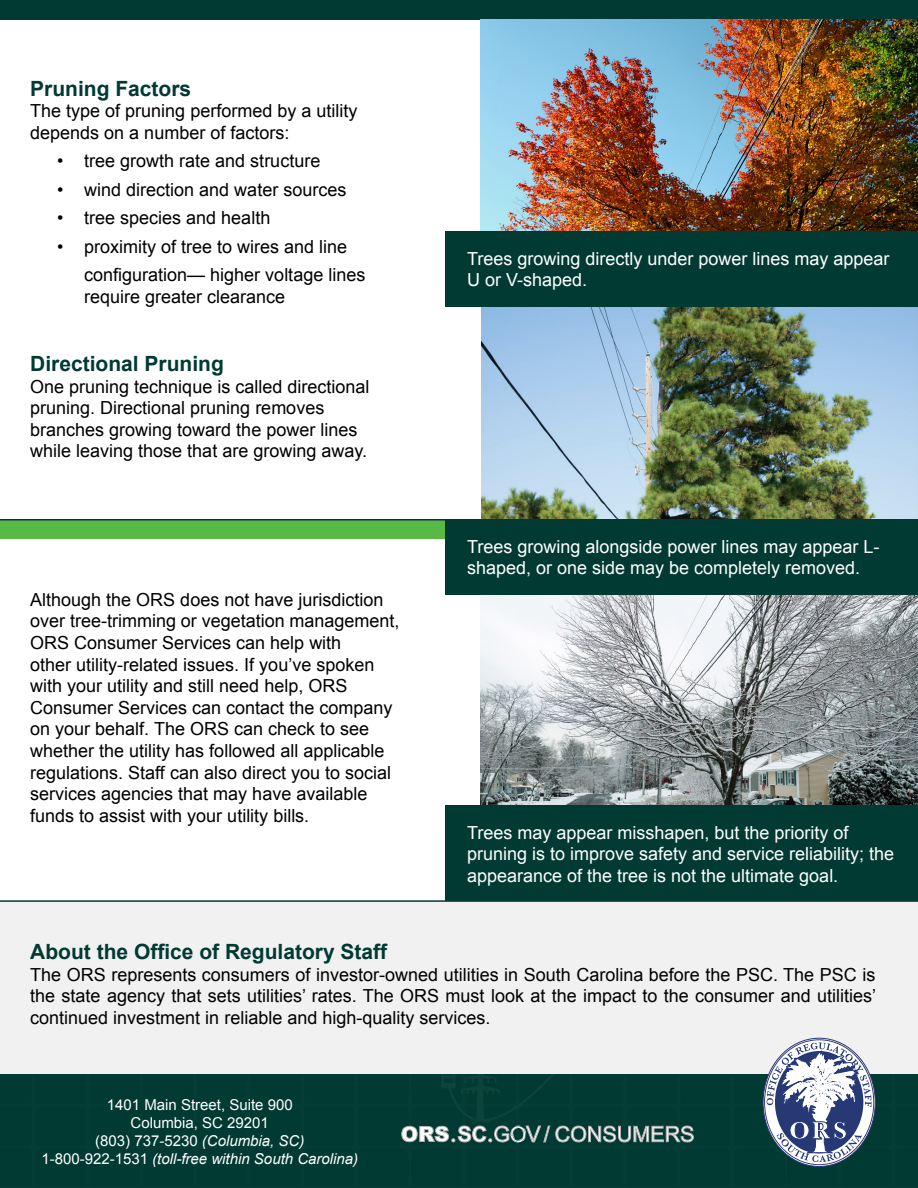
<style>
.page{position:relative;width:918px;height:1188px;background:#fff}
.page>*{position:absolute;margin:0;border:0;box-sizing:border-box;transform-origin:0 0}
.t1{font:21.45px "Arial";color:#fff}
.t2{font:700 21px "Arial";color:#013a32}
.t3{font:18px/21.6px "Arial";color:#000}
.t4{font:18px/21.6px "Arial";color:#fff}
.t5{font:18px/28.5px "Arial";color:#000101}
.t6{font:15px/18px "Arial";color:#fff;text-align:center}
.s1{font-style:italic}
</style>
<div class="page">
<div style="left:0;top:519px;width:446px;height:20px;background:#58b947"></div>
<div style="left:0;top:1074px;width:918px;height:114px;background:#013a32"></div>
<div style="left:70px;top:1074px;width:848px;height:95px;background:#013a32"></div>
<div style="left:0;top:901px;width:918px;height:173px;background:#f1f1f2"></div>
<hr style="left:0;top:900px;width:918px;height:2px;background:#013a32">
<hr style="left:0;top:519px;width:446px;height:2px;background:#013a32">
<svg style="left:767px;top:1042px;width:105px;height:120px"></svg>
<svg style="left:363px;top:1074px;width:146px;height:68px;background:#174a43"></svg>
<svg style="left:526px;top:1126px;width:24px;height:16px"></svg>
<svg style="left:556px;top:1126px;width:137px;height:16px;background:#67827f"></svg>
<div style="left:0;top:0;width:918px;height:19px;background:#013a32"></div>
<img style="left:481px;top:19px;width:437px;height:212px">
<img style="left:481px;top:307px;width:437px;height:212px">
<img style="left:481px;top:595px;width:437px;height:210px">
<div style="left:446px;top:231px;width:472px;height:76px;background:#013a32"></div>
<div style="left:446px;top:519px;width:472px;height:76px;background:#013a32"></div>
<div style="left:446px;top:805px;width:472px;height:95px;background:#013a32"></div>
<p class="t2" style="left:30px;top:75px;width:163px">Pruning Factors</p>
<p class="t3" style="left:30px;top:100px;width:329px">The type of pruning performed by a utility depends on a number of factors:</p>
<p class="t5" style="left:57px;top:147px;width:265px">• tree growth rate and structure</p>
<p class="t5" style="left:57px;top:176px;width:291px">• wind direction and water sources</p>
<p class="t5" style="left:57px;top:204px;width:215px">• tree species and health</p>
<p class="t5" style="left:84px;top:233px;width:283px;text-indent:-27px">• proximity of tree to wires and line configuration— higher voltage lines</p>
<p class="t5" style="left:84px;top:283px;width:203px">require greater clearance</p>
<p class="t2" style="left:30px;top:350px;width:195px">Directional Pruning</p>
<p class="t3" style="left:30px;top:376px;width:341px">One pruning technique is called directional pruning. Directional pruning removes branches growing toward the power lines while leaving those that are growing away.</p>
<p class="t3" style="left:30px;top:589px;width:371px">Although the ORS does not have jurisdiction over tree-trimming or vegetation management, ORS Consumer Services can help with<br>other utility-related issues. If you’ve spoken with your utility and still need help, ORS Consumer Services can contact the company on your behalf. The ORS can check to see whether the utility has followed all applicable regulations. Staff can also direct you to social services agencies that may have available funds to assist with your utility bills.</p>
<p class="t4" style="left:467px;top:248px;width:424px">Trees growing directly under power lines may appear<br>U or V-shaped.</p>
<p class="t4" style="left:467px;top:536px;width:414px">Trees growing alongside power lines may appear L&shy;shaped, or one side may be completely removed.</p>
<p class="t4" style="left:467px;top:822px;width:429px">Trees may appear misshapen, but the priority of pruning is to improve safety and service reliability; the appearance of the tree is not the ultimate goal.</p>
<p class="t2" style="left:30px;top:938px;width:359px">About the Office of Regulatory Staff</p>
<p class="t3" style="left:30px;top:964px;width:847px;text-align:justify">The ORS represents consumers of investor-owned utilities in South Carolina before the PSC. The PSC is the state agency that sets utilities’ rates. The ORS must look at the impact to the consumer and utilities’ continued investment in reliable and high-quality services.</p>
<p class="t6" style="left:41px;top:1096px;width:318px">1401 Main Street, Suite 900<br>Columbia, SC 29201<br>(803) 737-5230 <span class="s1">(Columbia, SC)<br></span>1-800-922-1531 <span class="s1">(toll-free within South Carolina)</span></p>
<p class="t1" style="left:510px;top:1120px;width:18px">O</p>
</div>
